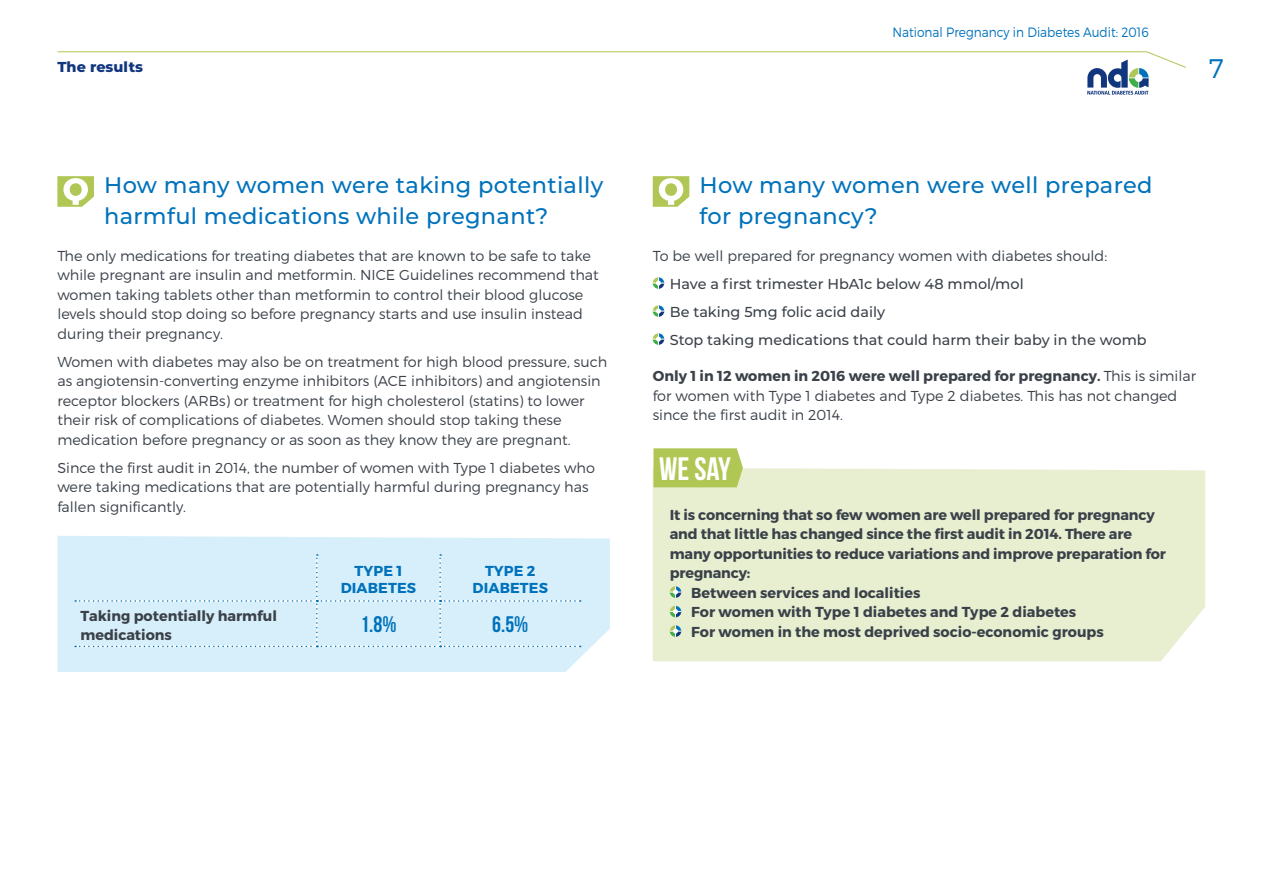
<style>
.page{position:relative;width:1263px;height:893px;background:#fff}
.page>*{position:absolute;margin:0;border:0;box-sizing:border-box;transform-origin:0 0}
.BODY{font:700 32.4px "Bebas Neue";color:#fff}
.t1{font:300 26.85px "Montserrat";color:#0072bc}
.Question{font:500 22.5px/31.5px "Montserrat";letter-spacing:.015em;color:#0072bc}
.BODY-2{font:700 22.5px "Bebas Neue";color:#0072bc}
.BODY-3{font:300 14.4px/19.5px "Montserrat";color:#3a4149}
.BODY-4{font:700 14.4px/19.5px "Montserrat";letter-spacing:-.01em;color:#3a4149}
.bullets{font:500 14.4px "Montserrat";color:#3a4149}
.bullets_last_line{font:500 14.4px "Montserrat";color:#3a4149}
.BODY-5{font:700 14.4px/16.5px "Montserrat";letter-spacing:.01em;color:#0072bc;text-align:center}
.bullets-2{font:800 14.4px "Montserrat";color:#11367e}
.t2{font:300 13.5px "Montserrat";color:#0072bc;scale:.9 1}
.s1{font-weight:700}
</style>
<div class="page">
<svg style="left:57px;top:51px;width:1129px;height:44px"></svg>
<svg style="left:57px;top:176px;width:37px;height:31px"></svg>
<svg style="left:57px;top:536px;width:553px;height:136px;fill:#d7effa"></svg>
<div style="left:75px;top:554px;width:506px;height:93px;background:#d7effa"></div>
<svg style="left:653px;top:176px;width:36px;height:31px"></svg>
<svg style="left:653px;top:277px;width:11px;height:12px"></svg>
<svg style="left:653px;top:305px;width:11px;height:12px"></svg>
<svg style="left:653px;top:333px;width:11px;height:12px"></svg>
<div style="left:653px;top:468px;width:552px;height:193px;background:#e8eed0"></div>
<svg style="left:670px;top:586px;width:11px;height:12px"></svg>
<svg style="left:670px;top:606px;width:11px;height:11px"></svg>
<svg style="left:670px;top:625px;width:11px;height:12px"></svg>
<svg style="left:653px;top:448px;width:90px;height:39px"></svg>
<p class="bullets-2" style="left:57px;top:56px;width:87px">The results</p>
<p class="Question" style="left:104px;top:168px;width:501px">How many women were taking potentially harmful medications while pregnant?</p>
<p class="BODY-3" style="left:57px;top:246px;width:543px">The only medications for treating diabetes that are known to be safe to take while pregnant are insulin and metformin. NICE Guidelines recommend that women taking tablets other than metformin to control their blood glucose levels should stop doing so before pregnancy starts and use insulin instead during their pregnancy.</p>
<p class="BODY-3" style="left:57px;top:352px;width:551px">Women with diabetes may also be on treatment for high blood pressure, such as angiotensin-converting enzyme inhibitors (ACE inhibitors) and angiotensin receptor blockers (ARBs) or treatment for high cholesterol (statins) to lower their risk of complications of diabetes. Women should stop taking these medication before pregnancy or as soon as they know they are pregnant.</p>
<p class="BODY-3" style="left:57px;top:458px;width:539px">Since the first audit in 2014, the number of women with Type 1 diabetes who were taking medications that are potentially harmful during pregnancy has fallen significantly.</p>
<p class="BODY-5" style="left:341px;top:563px;width:77px">TYPE 1<br>DIABETES</p>
<p class="BODY-5" style="left:472px;top:563px;width:77px">TYPE 2<br>DIABETES</p>
<p class="BODY-4" style="left:80px;top:606px;width:198px">Taking potentially harmful medications</p>
<p class="BODY-2" style="left:360px;top:612px;width:38px">1.8%</p>
<p class="BODY-2" style="left:492px;top:612px;width:38px">6.5%</p>
<p class="t2" style="left:892px;top:24px;width:286px">National Pregnancy in Diabetes Audit: 2016</p>
<h2 class="t1" style="left:1209px;top:52px;width:16px">7</h2>
<p class="Question" style="left:699px;top:168px;width:454px">How many women were well prepared for pregnancy?</p>
<p class="BODY-3" style="left:653px;top:246px;width:456px">To be well prepared for pregnancy women with diabetes should:</p>
<p class="bullets" style="left:670px;top:274px;width:355px">Have a first trimester HbA1c below 48 mmol/mol</p>
<p class="bullets" style="left:670px;top:302px;width:217px">Be taking 5mg folic acid daily</p>
<p class="bullets_last_line" style="left:670px;top:330px;width:478px">Stop taking medications that could harm their baby in the womb</p>
<p class="BODY-3" style="left:653px;top:366px;width:545px"><span class="s1">Only 1 in 12 women in 2016 were well prepared for pregnancy.</span> This is similar for women with Type 1 diabetes and Type 2 diabetes. This has not changed since the first audit in 2014.</p>
<p class="BODY" style="left:659px;top:451px;width:73px">We Say</p>
<p class="BODY-4" style="left:670px;top:505px;width:498px">It is concerning that so few women are well prepared for pregnancy and that little has changed since the first audit in 2014. There are many opportunities to reduce variations and improve preparation for pregnancy:</p>
<p class="BODY-4" style="left:691px;top:583px;width:231px">Between services and localities</p>
<p class="BODY-4" style="left:691px;top:603px;width:387px">For women with Type 1 diabetes and Type 2 diabetes</p>
<p class="BODY-4" style="left:691px;top:622px;width:414px">For women in the most deprived socio-economic groups</p>
</div>
